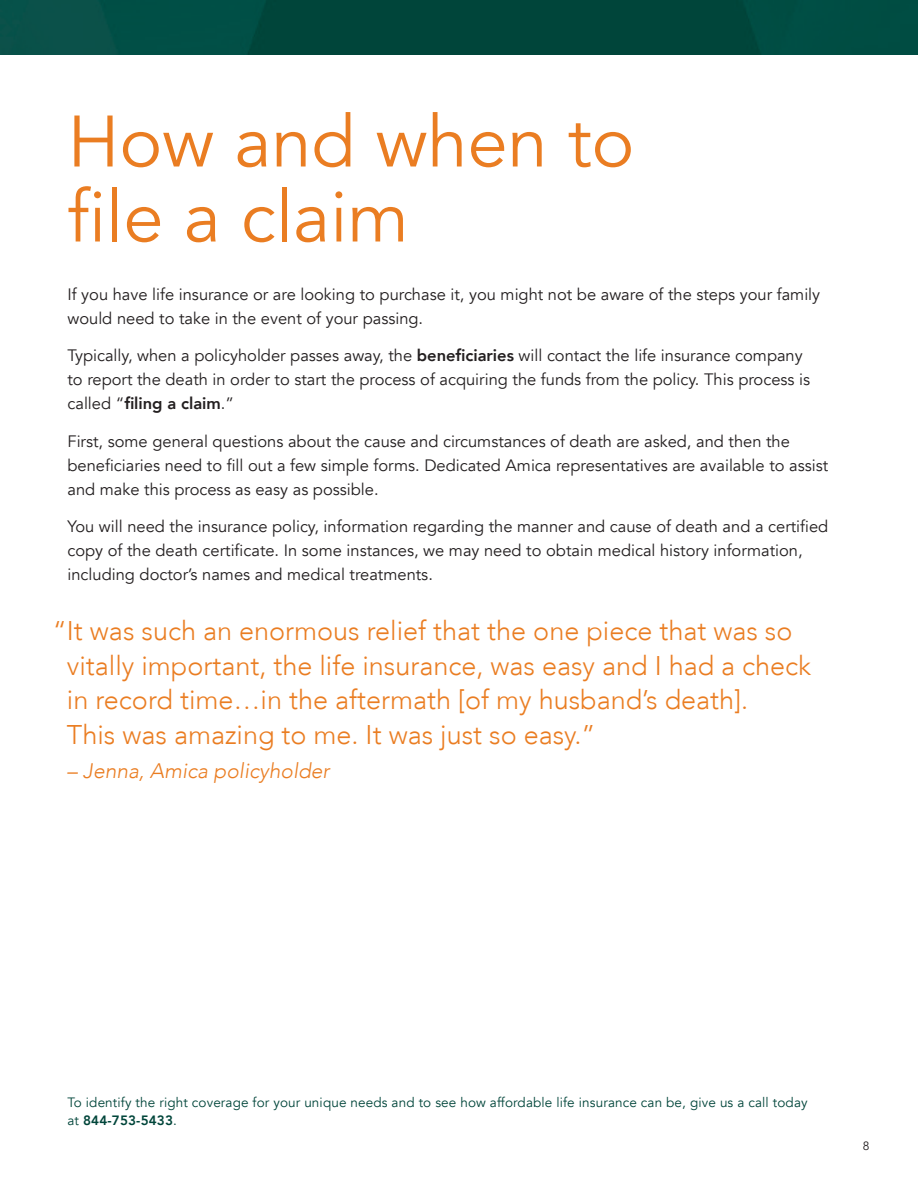
<style>
.page{position:relative;width:918px;height:1188px;background:#fff}
.page>*{position:absolute;margin:0;border:0;box-sizing:border-box;transform-origin:0 0}
.t1{font:72px "Avenir";color:#ea7d22}
.t2{font:300 27px/34.5px "Avenir LT";color:#ea7d22}
.t3{font:italic 300 21px "Avenir";color:#ea7d22}
.t4{font:16.5px/24px "Avenir";color:#231f20}
.t5{font:13.5px/18px "Avenir";letter-spacing:.01em;color:#00453a}
.t6{font:12px "Avenir";color:#231f20}
.s1{font-weight:800}
</style>
<div class="page">
<img style="left:1px;top:0;width:917px;height:54px">
<p class="t1" style="left:68px;top:99px;width:568px">How and when to</p>
<p class="t1" style="left:68px;top:174px;width:343px">file a claim</p>
<p class="t4" style="left:68px;top:283px;width:754px">If you have life insurance or are looking to purchase it, you might not be aware of the steps your family would need to take in the event of your passing.</p>
<p class="t4" style="left:68px;top:344px;width:744px">Typically, when a policyholder passes away, the <span class="s1">beneficiaries</span> will contact the life insurance company to report the death in order to start the process of acquiring the funds from the policy. This process is called “<span class="s1">filing a claim</span>.”</p>
<p class="t4" style="left:68px;top:430px;width:762px">First, some general questions about the cause and circumstances of death are asked, and then the beneficiaries need to fill out a few simple forms. Dedicated Amica representatives are available to assist and make this process as easy as possible.</p>
<p class="t4" style="left:68px;top:515px;width:762px">You will need the insurance policy, information regarding the manner and cause of death and a certified copy of the death certificate. In some instances, we may need to obtain medical history information, including doctor’s names and medical treatments.</p>
<p class="t2" style="left:67px;top:614px;width:746px;text-indent:-14px">“It was such an enormous relief that the one piece that was so vitally important, the life insurance, was easy and I had a check in record time…in the aftermath [of my husband’s death].<br>This was amazing to me. It was just so easy.”</p>
<p class="t3" style="left:67px;top:759px;width:264px">– Jenna, Amica policyholder</p>
<p class="t5" style="left:68px;top:1093px;width:742px">To identify the right coverage for your unique needs and to see how affordable life insurance can be, give us a call today at <span class="s1">844-753-5433</span>.</p>
<p class="t6" style="left:863px;top:1139px;width:8px">8</p>
</div>
